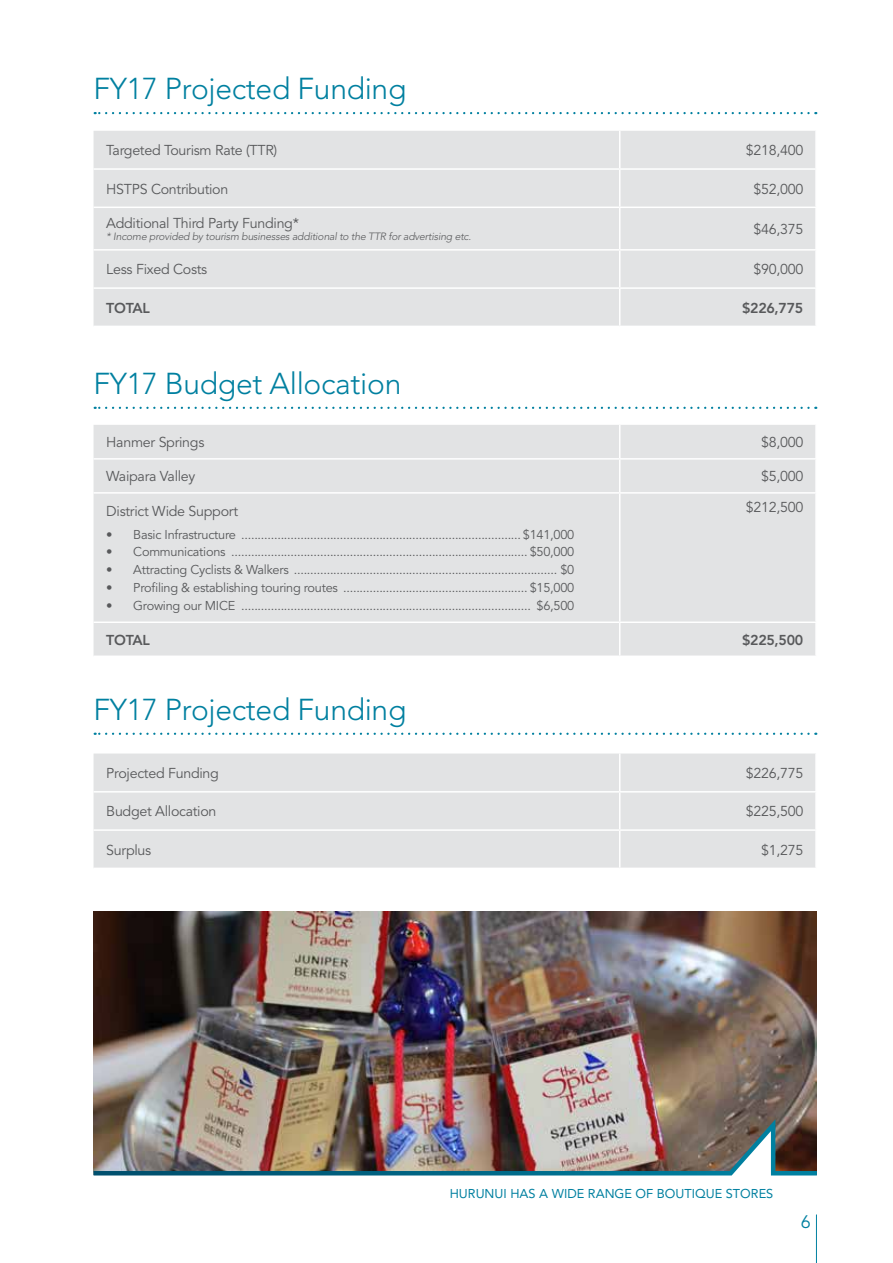
<style>
.page{position:relative;width:893px;height:1263px;background:#fff}
.page>*{position:absolute;margin:0;border:0;box-sizing:border-box;transform-origin:0 0}
.t1{font:300 30px "Avenir";letter-spacing:-.01em;color:#0080a0}
.t2{font:18px "Avenir";color:#0080a0}
.t3{font:14.25px "Avenir";letter-spacing:-.02em;color:#58595b}
.t4{font:800 14.25px "Avenir";letter-spacing:-.02em;color:#58595b}
.t5{font:12.75px "Avenir";letter-spacing:-.02em;color:#58595b}
.t6{font:12.75px "Avenir";color:#0080a0}
.t7{font:italic 300 10.5px "Avenir";letter-spacing:-.02em;color:#58595b}
</style>
<div class="page">
<svg style="left:95px;top:112px;width:714px;height:2px"></svg>
<svg style="left:95px;top:733px;width:714px;height:2px"></svg>
<svg style="left:95px;top:407px;width:714px;height:2px"></svg>
<div style="left:94px;top:131px;width:721px;height:195px;background:#e2e3e4"></div>
<hr style="left:94px;top:249px;width:526px;height:2px;background:#fff">
<hr style="left:620px;top:249px;width:197px;height:2px;background:#fff">
<hr style="left:94px;top:287px;width:526px;height:2px;background:#fff">
<hr style="left:620px;top:287px;width:197px;height:2px;background:#fff">
<hr style="left:619px;top:131px;width:1px;height:37px;background:#fff">
<hr style="left:94px;top:168px;width:526px;height:2px;background:#fff">
<hr style="left:620px;top:168px;width:197px;height:2px;background:#fff">
<hr style="left:619px;top:170px;width:1px;height:37px;background:#fff">
<hr style="left:94px;top:207px;width:526px;height:1px;background:#fff">
<hr style="left:620px;top:207px;width:197px;height:1px;background:#fff">
<hr style="left:619px;top:208px;width:1px;height:41px;background:#fff">
<hr style="left:619px;top:251px;width:1px;height:36px;background:#fff">
<hr style="left:619px;top:289px;width:1px;height:37px;background:#fff">
<div style="left:94px;top:753px;width:721px;height:115px;background:#e2e3e4"></div>
<hr style="left:94px;top:829px;width:526px;height:2px;background:#fff">
<hr style="left:620px;top:829px;width:197px;height:2px;background:#fff">
<hr style="left:619px;top:753px;width:1px;height:38px;background:#fff">
<hr style="left:94px;top:791px;width:526px;height:1px;background:#fff">
<hr style="left:620px;top:791px;width:197px;height:1px;background:#fff">
<hr style="left:619px;top:792px;width:1px;height:37px;background:#fff">
<hr style="left:619px;top:831px;width:1px;height:37px;background:#fff">
<div style="left:94px;top:425px;width:721px;height:230px;background:#e2e3e4"></div>
<hr style="left:94px;top:621px;width:526px;height:2px;background:#fff">
<hr style="left:620px;top:621px;width:197px;height:2px;background:#fff">
<hr style="left:619px;top:425px;width:1px;height:33px;background:#fff">
<hr style="left:94px;top:458px;width:526px;height:2px;background:#fff">
<hr style="left:620px;top:458px;width:197px;height:2px;background:#fff">
<hr style="left:619px;top:460px;width:1px;height:32px;background:#fff">
<hr style="left:94px;top:492px;width:526px;height:2px;background:#fff">
<hr style="left:620px;top:492px;width:197px;height:2px;background:#fff">
<hr style="left:619px;top:494px;width:1px;height:127px;background:#fff">
<hr style="left:619px;top:623px;width:1px;height:32px;background:#fff">
<img style="left:94px;top:911px;width:723px;height:202px">
<img style="left:93px;top:1113px;width:724px;height:63px">
<hr style="left:816px;top:1215px;width:1px;height:48px;background:#0080a0">
<h1 class="t1" style="left:94px;top:71px;width:314px">FY17 Projected Funding</h1>
<p class="t3" style="left:106px;top:142px;width:172px">Targeted Tourism Rate (TTR)</p>
<p class="t3" style="left:746px;top:142px;width:59px">$218,400</p>
<p class="t3" style="left:106px;top:180px;width:124px">HSTPS Contribution</p>
<p class="t3" style="left:753px;top:180px;width:51px">$52,000</p>
<p class="t3" style="left:106px;top:215px;width:194px">Additional Third Party Funding*</p>
<p class="t7" style="left:106px;top:230px;width:366px">* Income provided by tourism businesses additional to the TTR for advertising etc.</p>
<p class="t3" style="left:753px;top:221px;width:51px">$46,375</p>
<p class="t3" style="left:106px;top:261px;width:103px">Less Fixed Costs</p>
<p class="t3" style="left:753px;top:261px;width:51px">$90,000</p>
<p class="t4" style="left:106px;top:299px;width:45px">TOTAL</p>
<p class="t4" style="left:742px;top:299px;width:63px">$226,775</p>
<h1 class="t1" style="left:94px;top:366px;width:309px">FY17 Budget Allocation</h1>
<p class="t3" style="left:106px;top:434px;width:100px">Hanmer Springs</p>
<p class="t3" style="left:761px;top:434px;width:44px">$8,000</p>
<p class="t3" style="left:106px;top:468px;width:91px">Waipara Valley</p>
<p class="t3" style="left:761px;top:468px;width:44px">$5,000</p>
<p class="t3" style="left:106px;top:503px;width:133px">District Wide Support</p>
<p class="t5" style="left:106px;top:527px;width:470px">• Basic Infrastructure ..................................................................................... $141,000</p>
<p class="t5" style="left:106px;top:544px;width:470px">• Communications .......................................................................................... $50,000</p>
<p class="t5" style="left:106px;top:562px;width:470px">• Attracting Cyclists &amp; Walkers ................................................................................ $0</p>
<p class="t5" style="left:106px;top:580px;width:470px">• Profiling &amp; establishing touring routes ........................................................ $15,000</p>
<p class="t5" style="left:106px;top:598px;width:470px">• Growing our MICE ........................................................................................ $6,500</p>
<p class="t3" style="left:746px;top:499px;width:59px">$212,500</p>
<p class="t4" style="left:106px;top:631px;width:45px">TOTAL</p>
<p class="t4" style="left:742px;top:631px;width:63px">$225,500</p>
<h1 class="t1" style="left:94px;top:692px;width:314px">FY17 Projected Funding</h1>
<p class="t3" style="left:106px;top:765px;width:114px">Projected Funding</p>
<p class="t3" style="left:746px;top:765px;width:59px">$226,775</p>
<p class="t3" style="left:106px;top:803px;width:112px">Budget Allocation</p>
<p class="t3" style="left:746px;top:803px;width:59px">$225,500</p>
<p class="t3" style="left:106px;top:841px;width:46px">Surplus</p>
<p class="t3" style="left:761px;top:841px;width:44px">$1,275</p>
<p class="t6" style="left:450px;top:1186px;width:325px">HURUNUI HAS A WIDE RANGE OF BOUTIQUE STORES</p>
<h2 class="t2" style="left:800px;top:1211px;width:12px">6</h2>
</div>
